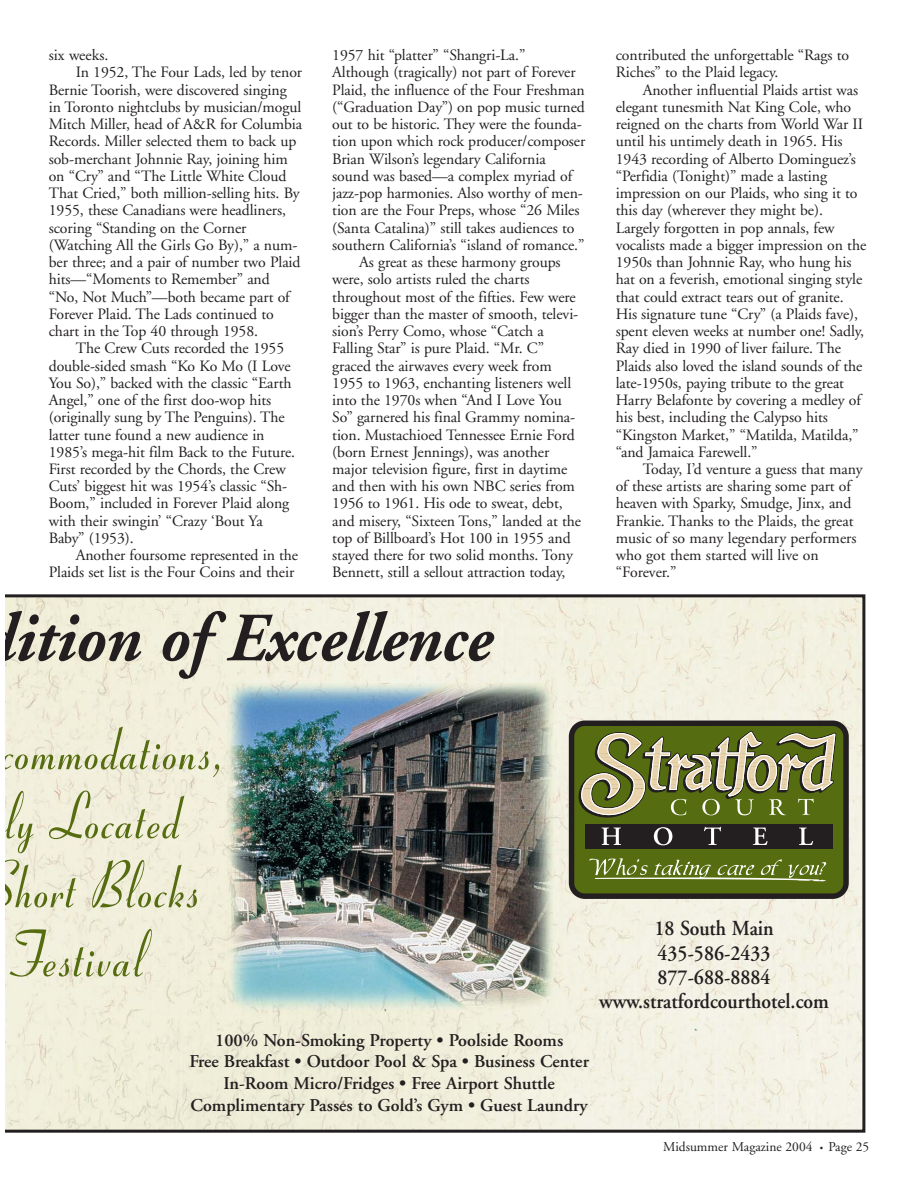
<style>
.page{position:relative;width:918px;height:1188px;background:#fff}
.page>*{position:absolute;margin:0;border:0;box-sizing:border-box;transform-origin:0 0}
.t1{font:italic 700 69px "Adobe Garamond";letter-spacing:-.005em;color:#231f20;scale:.95 1}
.t2{font:700 66px/69px "Ribbon 131 BT";letter-spacing:.035em;color:#566c10;scale:.8 1}
.t3{font:600 21.45px/24.5px "Adobe Garamond";color:#231f20;text-align:center;scale:.92 1}
.t4{font:600 18px/21.6px "Adobe Garamond";color:#231f20;text-align:center}
.t5{font:15.75px/17.2px "Adobe Garamond";letter-spacing:-.005em;color:#231f20}
.t6{font:13.5px "Adobe Garamond";color:#231f20}
.s1{font-size:9px}
</style>
<div class="page">
<img style="left:5px;top:594px;width:860px;height:539px">
<div style="left:572px;top:723px;width:274px;height:173px;background:#566c10;border-radius:13px"></div>
<div style="left:569px;top:721px;width:280px;height:178px;border:5px solid #231f20;border-radius:13px"></div>
<div style="left:585px;top:824px;width:248px;height:25px;background:#231f20"></div>
<svg style="left:575px;top:684px;width:263px;height:162px"></svg>
<svg style="left:589px;top:858px;width:237px;height:23px"></svg>
<p class="t5" style="left:49px;top:48px;width:61px">six weeks.</p>
<p class="t5" style="left:76px;top:65px;width:228px">In 1952, The Four Lads, led by tenor</p>
<p class="t5" style="left:49px;top:82px;width:240px">Bernie Toorish, were discovered singing</p>
<p class="t5" style="left:49px;top:100px;width:254px">in Toronto nightclubs by musician/mogul</p>
<p class="t5" style="left:49px;top:117px;width:255px">Mitch Miller, head of A&amp;R for Columbia</p>
<p class="t5" style="left:49px;top:134px;width:249px">Records. Miller selected them to back up</p>
<p class="t5" style="left:49px;top:151px;width:241px">sob-merchant Johnnie Ray, joining him</p>
<p class="t5" style="left:49px;top:169px;width:239px">on “Cry” and “The Little White Cloud</p>
<p class="t5" style="left:49px;top:186px;width:253px">That Cried,” both million-selling hits. By</p>
<p class="t5" style="left:49px;top:203px;width:239px">1955, these Canadians were headliners,</p>
<p class="t5" style="left:49px;top:220px;width:199px">scoring “Standing on the Corner</p>
<p class="t5" style="left:49px;top:238px;width:250px">(Watching All the Girls Go By),” a num-</p>
<p class="t5" style="left:49px;top:255px;width:253px">ber three; and a pair of number two Plaid</p>
<p class="t5" style="left:49px;top:272px;width:223px">hits—“Moments to Remember” and</p>
<p class="t5" style="left:49px;top:289px;width:243px">“No, Not Much”—both became part of</p>
<p class="t5" style="left:49px;top:307px;width:227px">Forever Plaid. The Lads continued to</p>
<p class="t5" style="left:49px;top:324px;width:211px">chart in the Top 40 through 1958.</p>
<p class="t5" style="left:76px;top:341px;width:210px">The Crew Cuts recorded the 1955</p>
<p class="t5" style="left:49px;top:358px;width:243px">double-sided smash “Ko Ko Mo (I Love</p>
<p class="t5" style="left:49px;top:376px;width:244px">You So),” backed with the classic “Earth</p>
<p class="t5" style="left:49px;top:393px;width:224px">Angel,” one of the first doo-wop hits</p>
<p class="t5" style="left:49px;top:410px;width:238px">(originally sung by The Penguins). The</p>
<p class="t5" style="left:49px;top:427px;width:217px">latter tune found a new audience in</p>
<p class="t5" style="left:49px;top:445px;width:248px">1985’s mega-hit film Back to the Future.</p>
<p class="t5" style="left:49px;top:462px;width:239px">First recorded by the Chords, the Crew</p>
<p class="t5" style="left:49px;top:479px;width:240px">Cuts’ biggest hit was 1954’s classic “Sh-</p>
<p class="t5" style="left:49px;top:496px;width:242px">Boom,” included in Forever Plaid along</p>
<p class="t5" style="left:49px;top:514px;width:216px">with their swingin’ “Crazy ‘Bout Ya</p>
<p class="t5" style="left:49px;top:531px;width:87px">Baby” (1953).</p>
<p class="t5" style="left:76px;top:548px;width:224px">Another foursome represented in the</p>
<p class="t5" style="left:49px;top:565px;width:247px">Plaids set list is the Four Coins and their</p>
<p class="t5" style="left:332px;top:48px;width:195px">1957 hit “platter” “Shangri-La.”</p>
<p class="t5" style="left:332px;top:65px;width:245px">Although (tragically) not part of Forever</p>
<p class="t5" style="left:332px;top:82px;width:254px">Plaid, the influence of the Four Freshman</p>
<p class="t5" style="left:332px;top:100px;width:254px">(“Graduation Day”) on pop music turned</p>
<p class="t5" style="left:332px;top:117px;width:251px">out to be historic. They were the founda-</p>
<p class="t5" style="left:332px;top:134px;width:255px">tion upon which rock producer/composer</p>
<p class="t5" style="left:332px;top:151px;width:215px">Brian Wilson’s legendary California</p>
<p class="t5" style="left:332px;top:169px;width:241px">sound was based—a complex myriad of</p>
<p class="t5" style="left:332px;top:186px;width:252px">jazz-pop harmonies. Also worthy of men-</p>
<p class="t5" style="left:332px;top:203px;width:249px">tion are the Four Preps, whose “26 Miles</p>
<p class="t5" style="left:332px;top:220px;width:244px">(Santa Catalina)” still takes audiences to</p>
<p class="t5" style="left:332px;top:238px;width:254px">southern California’s “island of romance.”</p>
<p class="t5" style="left:359px;top:255px;width:203px">As great as these harmony groups</p>
<p class="t5" style="left:332px;top:272px;width:199px">were, solo artists ruled the charts</p>
<p class="t5" style="left:332px;top:289px;width:245px">throughout most of the fifties. Few were</p>
<p class="t5" style="left:332px;top:307px;width:248px">bigger than the master of smooth, televi-</p>
<p class="t5" style="left:332px;top:324px;width:213px">sion’s Perry Como, whose “Catch a</p>
<p class="t5" style="left:332px;top:341px;width:213px">Falling Star” is pure Plaid. “Mr. C”</p>
<p class="t5" style="left:332px;top:358px;width:221px">graced the airwaves every week from</p>
<p class="t5" style="left:332px;top:376px;width:240px">1955 to 1963, enchanting listeners well</p>
<p class="t5" style="left:332px;top:393px;width:231px">into the 1970s when “And I Love You</p>
<p class="t5" style="left:332px;top:410px;width:245px">So” garnered his final Grammy nomina-</p>
<p class="t5" style="left:332px;top:427px;width:244px">tion. Mustachioed Tennessee Ernie Ford</p>
<p class="t5" style="left:332px;top:445px;width:219px">(born Ernest Jennings), was another</p>
<p class="t5" style="left:332px;top:462px;width:237px">major television figure, first in daytime</p>
<p class="t5" style="left:332px;top:479px;width:244px">and then with his own NBC series from</p>
<p class="t5" style="left:332px;top:496px;width:232px">1956 to 1961. His ode to sweat, debt,</p>
<p class="t5" style="left:332px;top:514px;width:250px">and misery, “Sixteen Tons,” landed at the</p>
<p class="t5" style="left:332px;top:531px;width:240px">top of Billboard’s Hot 100 in 1955 and</p>
<p class="t5" style="left:332px;top:548px;width:242px">stayed there for two solid months. Tony</p>
<p class="t5" style="left:332px;top:565px;width:235px">Bennett, still a sellout attraction today,</p>
<h1 class="t1" style="left:-22px;top:611px;width:540px">dition of Excellence</h1>
<p class="t5" style="left:616px;top:48px;width:235px">contributed the unforgettable “Rags to<br>Riches” to the Plaid legacy.</p>
<p class="t5" style="left:616px;top:82px;width:252px;text-indent:27px">Another influential Plaids artist was elegant tunesmith Nat King Cole, who reigned on the charts from World War II until his untimely death in 1965. His 1943 recording of Alberto Dominguez’s “Perfidia (Tonight)” made a lasting impression on our Plaids, who sing it to this day (wherever they might be).<br>Largely forgotten in pop annals, few vocalists made a bigger impression on the 1950s than Johnnie Ray, who hung his hat on a feverish, emotional singing style that could extract tears out of granite.<br>His signature tune “Cry” (a Plaids fave), spent eleven weeks at number one! Sadly, Ray died in 1990 of liver failure. The Plaids also loved the island sounds of the late-1950s, paying tribute to the great Harry Belafonte by covering a medley of his best, including the Calypso hits “Kingston Market,” “Matilda, Matilda,” “and Jamaica Farewell.”</p>
<p class="t5" style="left:616px;top:462px;width:249px;text-indent:27px">Today, I’d venture a guess that many of these artists are sharing some part of heaven with Sparky, Smudge, Jinx, and Frankie. Thanks to the Plaids, the great music of so many legendary performers who got them started will live on “Forever.”</p>
<h2 class="t2" style="left:7px;top:712px;width:279px">commodations, ly Located hort Blocks<br>Festival</h2>
<p class="t4" style="left:189px;top:1031px;width:401px">100% Non-Smoking Property • Poolside Rooms<br>Free Breakfast • Outdoor Pool &amp; Spa • Business Center In-Room Micro/Fridges • Free Airport Shuttle Complimentary Passes to Gold’s Gym • Guest Laundry</p>
<h3 class="t3" style="left:599px;top:918px;width:251px">18 South Main<br>435-586-2433<br>877-688-8884 www.stratfordcourthotel.com</h3>
<p class="t6" style="left:663px;top:1142px;width:208px">Midsummer Magazine 2004 <span class="s1">•</span> Page 25</p>
</div>
